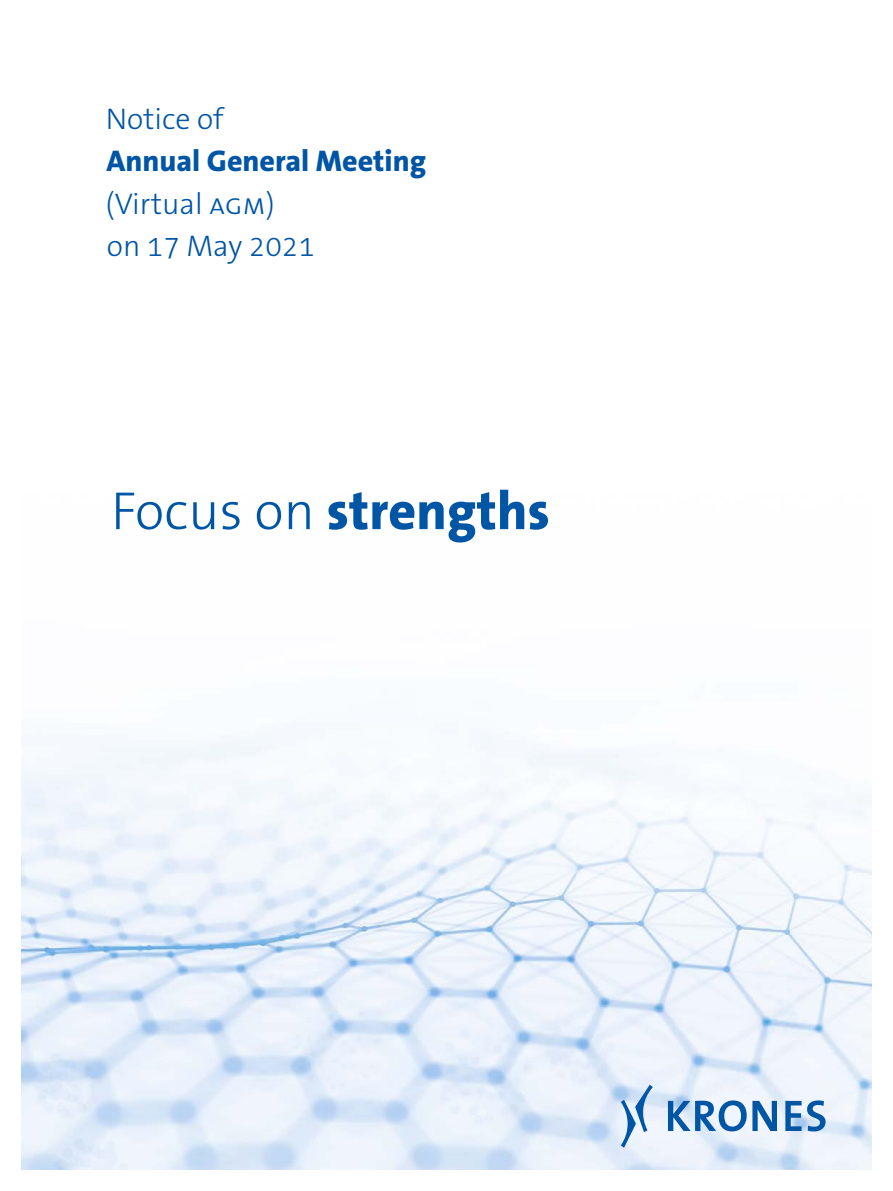
<style>
.page{position:relative;width:893px;height:1191px;background:#fff}
.page>*{position:absolute;margin:0;border:0;box-sizing:border-box;transform-origin:0 0}
.t1{font:54px "The Sans LP8 Ex Bld";color:#0055a4}
.t2{font:30px/42.5px "The Sans LP3 Lig";color:#0055a4}
.t3{font:30px "The Sans LP8 Ex Bld";color:#0055a4}
.s1{font-family:"The Sans LP3 Lig"}
</style>
<div class="page">
<img style="left:21px;top:734px;width:851px;height:435px">
<svg style="left:668px;top:1100px;width:109px;height:31px"></svg>
<svg style="left:785px;top:1100px;width:16px;height:31px"></svg>
<svg style="left:807px;top:1100px;width:19px;height:31px"></svg>
<svg style="left:621px;top:1084px;width:32px;height:63px"></svg>
<p class="t2" style="left:106px;top:97px;width:119px">Notice of</p>
<p class="t3" style="left:106px;top:142px;width:321px">Annual General Meeting</p>
<p class="t2" style="left:105px;top:182px;width:211px">(Virtual AGM) on 17 May 2021</p>
<h1 class="t1" style="left:111px;top:476px;width:440px"><span class="s1">Focus on</span> strengths</h1>
</div>
